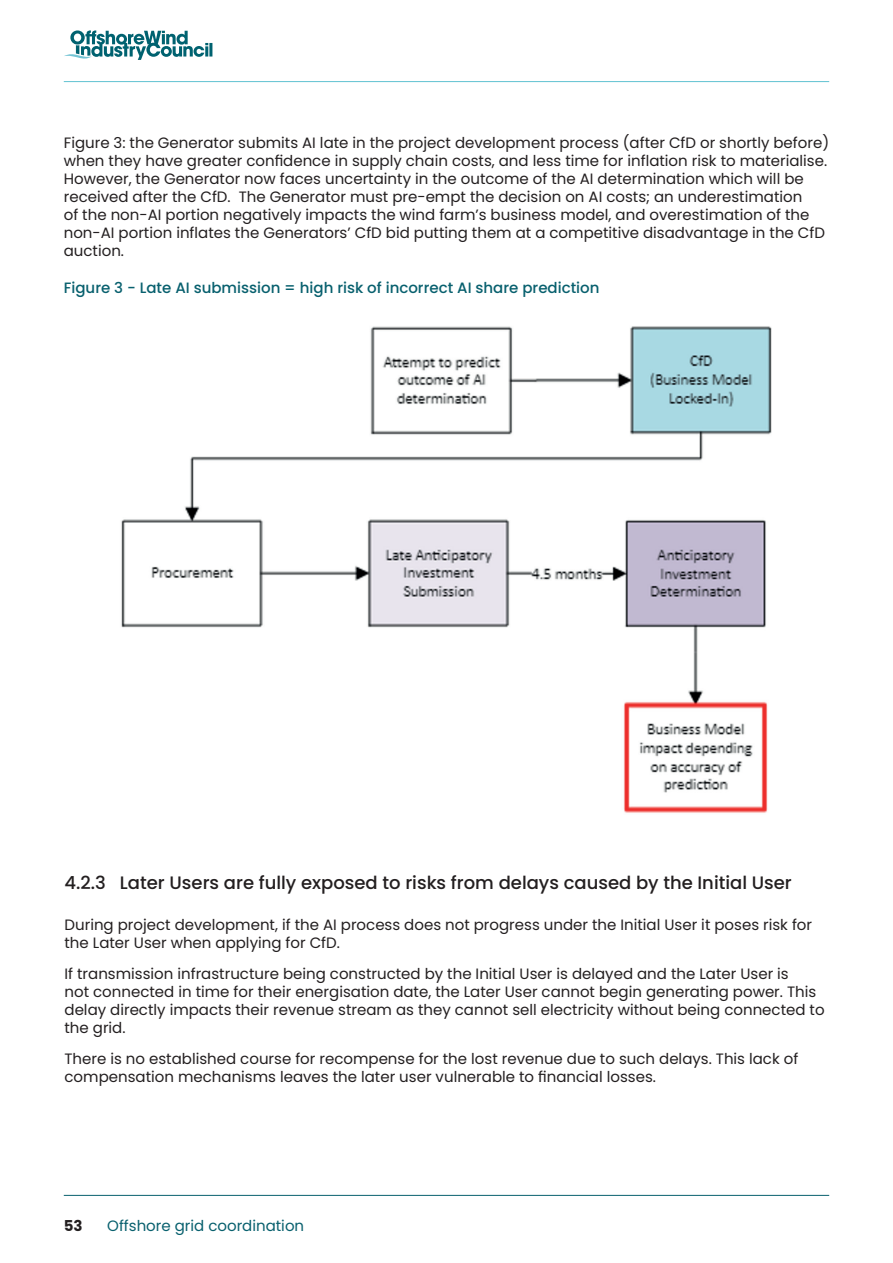
<style>
.page{position:relative;width:893px;height:1263px;background:#fff}
.page>*{position:absolute;margin:0;border:0;box-sizing:border-box;transform-origin:0 0}
.t1{font:500 18px "Poppins";color:#231f20}
.t2{font:15px/18px "Poppins";color:#231f20}
.t3{font:500 15px "Poppins";color:#08606e}
.t4{font:15px "Poppins";color:#08606e}
.t5{font:700 15px "Poppins";color:#231f20}
</style>
<div class="page">
<svg style="left:64px;top:30px;width:148px;height:30px"></svg>
<img style="left:121px;top:326px;width:651px;height:487px">
<hr style="left:64px;top:1195px;width:765px;height:1px;background:#08606e">
<hr style="left:64px;top:81px;width:765px;height:1px;background:#61c2d2">
<p class="t2" style="left:64px;top:133px;width:767px">Figure 3: the Generator submits AI late in the project development process (after CfD or shortly before) when they have greater confidence in supply chain costs, and less time for inflation risk to materialise.<br>However, the Generator now faces uncertainty in the outcome of the AI determination which will be received after the CfD. The Generator must pre-empt the decision on AI costs; an underestimation<br>of the non-AI portion negatively impacts the wind farm’s business model, and overestimation of the non-AI portion inflates the Generators’ CfD bid putting them at a competitive disadvantage in the CfD auction.</p>
<p class="t3" style="left:64px;top:279px;width:537px">Figure 3 - Late AI submission = high risk of incorrect AI share prediction</p>
<p class="t1" style="left:65px;top:872px;width:729px">4.2.3 Later Users are fully exposed to risks from delays caused by the Initial User</p>
<p class="t2" style="left:65px;top:916px;width:749px">During project development, if the AI process does not progress under the Initial User it poses risk for the Later User when applying for CfD.</p>
<p class="t2" style="left:65px;top:965px;width:762px">If transmission infrastructure being constructed by the Initial User is delayed and the Later User is<br>not connected in time for their energisation date, the Later User cannot begin generating power. This delay directly impacts their revenue stream as they cannot sell electricity without being connected to the grid.</p>
<p class="t2" style="left:65px;top:1049px;width:735px">There is no established course for recompense for the lost revenue due to such delays. This lack of compensation mechanisms leaves the later user vulnerable to financial losses.</p>
<p class="t5" style="left:64px;top:1217px;width:20px">53</p>
<p class="t4" style="left:107px;top:1217px;width:198px">Offshore grid coordination</p>
</div>
